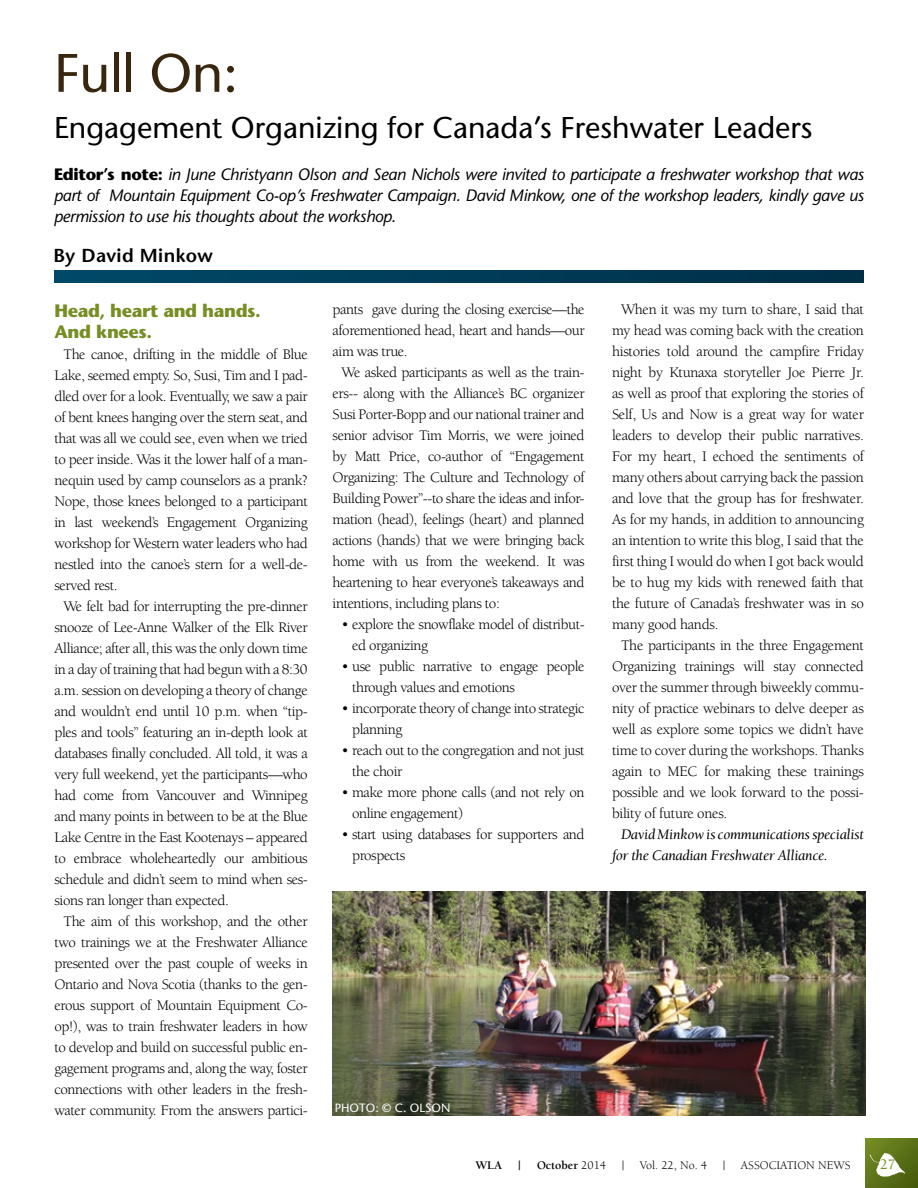
<style>
.page{position:relative;width:918px;height:1188px;background:#fff}
.page>*{position:absolute;margin:0;border:0;box-sizing:border-box;transform-origin:0 0}
.t1{font:54px "Stone Sans";letter-spacing:-.01em;color:#39260e}
.t2{font:30px "Stone Sans";color:#000}
.t3{font:600 18.75px "Stone Sans";letter-spacing:.02em;color:#000}
.t4{font:700 18px/21px "Stone Sans";letter-spacing:-.02em;color:#768e24}
.t5{font:italic 16.5px/21px "Stone Sans";letter-spacing:-.02em;color:#000;text-align:justify}
.t6{font:15px/21px "Berkeley";letter-spacing:-.03em;color:#000}
.t7{font:italic 15px/21px "Berkeley";letter-spacing:-.02em;color:#000}
.t8{font:500 15px "Berkeley";color:#768e24}
.t9{font:12px "Berkeley";color:#000}
.t10{font:700 12px "Berkeley";color:#000}
.t11{font:12px "Stone Sans";color:#fff}
.s1{font-weight:700;font-style:normal}
.s2{font-weight:400}
.s3{color:#c45419}
</style>
<div class="page">
<div style="left:865px;top:1139px;width:53px;height:49px;background:linear-gradient(to right,#6b8220,#4f6311)"></div>
<svg style="left:870px;top:1153px;width:35px;height:24px"></svg>
<img style="left:333px;top:891px;width:532px;height:225px">
<svg style="left:54px;top:270px;width:810px;height:13px;background:#003b58"></svg>
<h1 class="t1" style="left:54px;top:41px;width:186px">Full On:</h1>
<h2 class="t2" style="left:54px;top:110px;width:760px">Engagement Organizing for Canada’s Freshwater Leaders</h2>
<p class="t5" style="left:54px;top:164px;width:812px"><span class="s1">Editor’s note:</span> in June Christyann Olson and Sean Nichols were invited to participate a freshwater workshop that was part of Mountain Equipment Co-op’s Freshwater Campaign. David Minkow, one of the workshop leaders, kindly gave us permission to use his thoughts about the workshop.</p>
<p class="t3" style="left:53px;top:244px;width:161px">By David Minkow</p>
<p class="t4" style="left:55px;top:300px;width:208px">Head, heart and hands.<br>And knees.</p>
<p class="t6" style="left:64px;top:344px;width:246px">The canoe, drifting in the middle of Blue</p>
<p class="t6" style="left:55px;top:365px;width:255px">Lake, seemed empty. So, Susi, Tim and I pad-</p>
<p class="t6" style="left:55px;top:386px;width:255px">dled over for a look. Eventually, we saw a pair</p>
<p class="t6" style="left:55px;top:407px;width:255px">of bent knees hanging over the stern seat, and</p>
<p class="t6" style="left:55px;top:428px;width:255px">that was all we could see, even when we tried</p>
<p class="t6" style="left:55px;top:449px;width:255px">to peer inside. Was it the lower half of a man-</p>
<p class="t6" style="left:55px;top:470px;width:255px">nequin used by camp counselors as a prank?</p>
<p class="t6" style="left:55px;top:491px;width:255px">Nope, those knees belonged to a participant</p>
<p class="t6" style="left:55px;top:512px;width:255px">in last weekend’s Engagement Organizing</p>
<p class="t6" style="left:55px;top:533px;width:255px">workshop for Western water leaders who had</p>
<p class="t6" style="left:55px;top:554px;width:255px">nestled into the canoe’s stern for a well-de-</p>
<p class="t6" style="left:55px;top:575px;width:65px">served rest.</p>
<p class="t6" style="left:64px;top:596px;width:246px">We felt bad for interrupting the pre-dinner</p>
<p class="t6" style="left:55px;top:617px;width:255px">snooze of Lee-Anne Walker of the Elk River</p>
<p class="t6" style="left:55px;top:638px;width:255px">Alliance; after all, this was the only down time</p>
<p class="t6" style="left:55px;top:659px;width:255px">in a day of training that had begun with a 8:30</p>
<p class="t6" style="left:55px;top:680px;width:255px">a.m. session on developing a theory of change</p>
<p class="t6" style="left:55px;top:701px;width:255px">and wouldn’t end until 10 p.m. when “tip-</p>
<p class="t6" style="left:55px;top:722px;width:255px">ples and tools” featuring an in-depth look at</p>
<p class="t6" style="left:55px;top:743px;width:255px">databases finally concluded. All told, it was a</p>
<p class="t6" style="left:55px;top:764px;width:255px">very full weekend, yet the participants—who</p>
<p class="t6" style="left:55px;top:785px;width:255px">had come from Vancouver and Winnipeg</p>
<p class="t6" style="left:55px;top:806px;width:255px">and many points in between to be at the Blue</p>
<p class="t6" style="left:55px;top:827px;width:255px">Lake Centre in the East Kootenays – appeared</p>
<p class="t6" style="left:55px;top:848px;width:255px">to embrace wholeheartedly our ambitious</p>
<p class="t6" style="left:55px;top:869px;width:255px">schedule and didn’t seem to mind when ses-</p>
<p class="t6" style="left:55px;top:890px;width:176px">sions ran longer than expected.</p>
<p class="t6" style="left:64px;top:911px;width:246px">The aim of this workshop, and the other</p>
<p class="t6" style="left:55px;top:932px;width:255px">two trainings we at the Freshwater Alliance</p>
<p class="t6" style="left:55px;top:953px;width:255px">presented over the past couple of weeks in</p>
<p class="t6" style="left:55px;top:974px;width:255px">Ontario and Nova Scotia (thanks to the gen-</p>
<p class="t6" style="left:55px;top:995px;width:255px">erous support of Mountain Equipment Co-</p>
<p class="t6" style="left:55px;top:1016px;width:255px">op!), was to train freshwater leaders in how</p>
<p class="t6" style="left:55px;top:1037px;width:255px">to develop and build on successful public en-</p>
<p class="t6" style="left:55px;top:1058px;width:255px">gagement programs and, along the way, foster</p>
<p class="t6" style="left:55px;top:1079px;width:255px">connections with other leaders in the fresh-</p>
<p class="t6" style="left:55px;top:1100px;width:255px">water community. From the answers partici-</p>
<p class="t6" style="left:333px;top:299px;width:254px">pants gave during the closing exercise—the</p>
<p class="t6" style="left:333px;top:320px;width:254px">aforementioned head, heart and hands—our</p>
<p class="t6" style="left:333px;top:341px;width:77px">aim was true.</p>
<p class="t6" style="left:342px;top:362px;width:245px">We asked participants as well as the train-</p>
<p class="t6" style="left:333px;top:383px;width:254px">ers-- along with the Alliance’s BC organizer</p>
<p class="t6" style="left:333px;top:404px;width:253px">Susi Porter-Bopp and our national trainer and</p>
<p class="t6" style="left:333px;top:425px;width:254px">senior advisor Tim Morris, we were joined</p>
<p class="t6" style="left:333px;top:446px;width:253px">by Matt Price, co-author of “Engagement</p>
<p class="t6" style="left:333px;top:467px;width:254px">Organizing: The Culture and Technology of</p>
<p class="t6" style="left:333px;top:488px;width:253px">Building Power”--to share the ideas and infor-</p>
<p class="t6" style="left:333px;top:509px;width:253px">mation (head), feelings (heart) and planned</p>
<p class="t6" style="left:333px;top:530px;width:253px">actions (hands) that we were bringing back</p>
<p class="t6" style="left:333px;top:551px;width:254px">home with us from the weekend. It was</p>
<p class="t6" style="left:333px;top:572px;width:253px">heartening to hear everyone’s takeaways and</p>
<p class="t6" style="left:333px;top:593px;width:169px">intentions, including plans to:</p>
<p class="t6" style="left:352px;top:614px;width:234px;text-indent:-10px">• explore the snowflake model of distribut&shy;ed organizing</p>
<p class="t6" style="left:352px;top:656px;width:234px;text-indent:-10px">• use public narrative to engage people through values and emotions</p>
<p class="t6" style="left:352px;top:698px;width:234px;text-indent:-10px">• incorporate theory of change into strategic planning</p>
<p class="t6" style="left:352px;top:740px;width:234px;text-indent:-10px">• reach out to the congregation and not just the choir</p>
<p class="t6" style="left:352px;top:782px;width:234px;text-indent:-10px">• make more phone calls (and not rely on online engagement)</p>
<p class="t6" style="left:352px;top:824px;width:234px;text-indent:-10px">• start using databases for supporters and prospects</p>
<p class="t6" style="left:621px;top:299px;width:244px">When it was my turn to share, I said that</p>
<p class="t6" style="left:612px;top:320px;width:254px">my head was coming back with the creation</p>
<p class="t6" style="left:612px;top:341px;width:254px">histories told around the campfire Friday</p>
<p class="t6" style="left:612px;top:362px;width:254px">night by Ktunaxa storyteller Joe Pierre Jr.</p>
<p class="t6" style="left:612px;top:383px;width:254px">as well as proof that exploring the stories of</p>
<p class="t6" style="left:612px;top:404px;width:254px">Self, Us and Now is a great way for water</p>
<p class="t6" style="left:612px;top:425px;width:254px">leaders to develop their public narratives.</p>
<p class="t6" style="left:612px;top:446px;width:254px">For my heart, I echoed the sentiments of</p>
<p class="t6" style="left:612px;top:467px;width:254px">many others about carrying back the passion</p>
<p class="t6" style="left:612px;top:488px;width:254px">and love that the group has for freshwater.</p>
<p class="t6" style="left:612px;top:509px;width:254px">As for my hands, in addition to announcing</p>
<p class="t6" style="left:612px;top:530px;width:254px">an intention to write this blog, I said that the</p>
<p class="t6" style="left:612px;top:551px;width:253px">first thing I would do when I got back would</p>
<p class="t6" style="left:612px;top:572px;width:253px">be to hug my kids with renewed faith that</p>
<p class="t6" style="left:612px;top:593px;width:254px">the future of Canada’s freshwater was in so</p>
<p class="t6" style="left:612px;top:614px;width:108px">many good hands.</p>
<p class="t6" style="left:621px;top:635px;width:245px">The participants in the three Engagement</p>
<p class="t6" style="left:612px;top:656px;width:254px">Organizing trainings will stay connected</p>
<p class="t6" style="left:612px;top:677px;width:254px">over the summer through biweekly commu-</p>
<p class="t6" style="left:612px;top:698px;width:253px">nity of practice webinars to delve deeper as</p>
<p class="t6" style="left:612px;top:719px;width:254px">well as explore some topics we didn’t have</p>
<p class="t6" style="left:612px;top:740px;width:254px">time to cover during the workshops. Thanks</p>
<p class="t6" style="left:612px;top:761px;width:254px">again to MEC for making these trainings</p>
<p class="t6" style="left:612px;top:782px;width:253px">possible and we look forward to the possi-</p>
<p class="t6" style="left:612px;top:803px;width:117px">bility of future ones.</p>
<p class="t7" style="left:612px;top:824px;width:254px;text-indent:9px">David Minkow is communications specialist for the Canadian Freshwater Alliance.</p>
<p class="t11" style="left:335px;top:1101px;width:117px">PHOTO: © C. OLSON</p>
<p class="t10" style="left:476px;top:1159px;width:28px">WLA</p>
<p class="t10" style="left:518px;top:1159px;width:4px">|</p>
<p class="t10" style="left:537px;top:1159px;width:71px">October <span class="s2">2014</span></p>
<p class="t9" style="left:622px;top:1159px;width:4px">|</p>
<p class="t9" style="left:640px;top:1159px;width:69px">Vol. 22, No. 4</p>
<p class="t9" style="left:723px;top:1159px;width:4px">|</p>
<p class="t9" style="left:741px;top:1159px;width:111px">ASSOCIATION NEWS</p>
<p class="t8" style="left:880px;top:1157px;width:17px">2 7<span class="s3">A</span></p>
</div>
